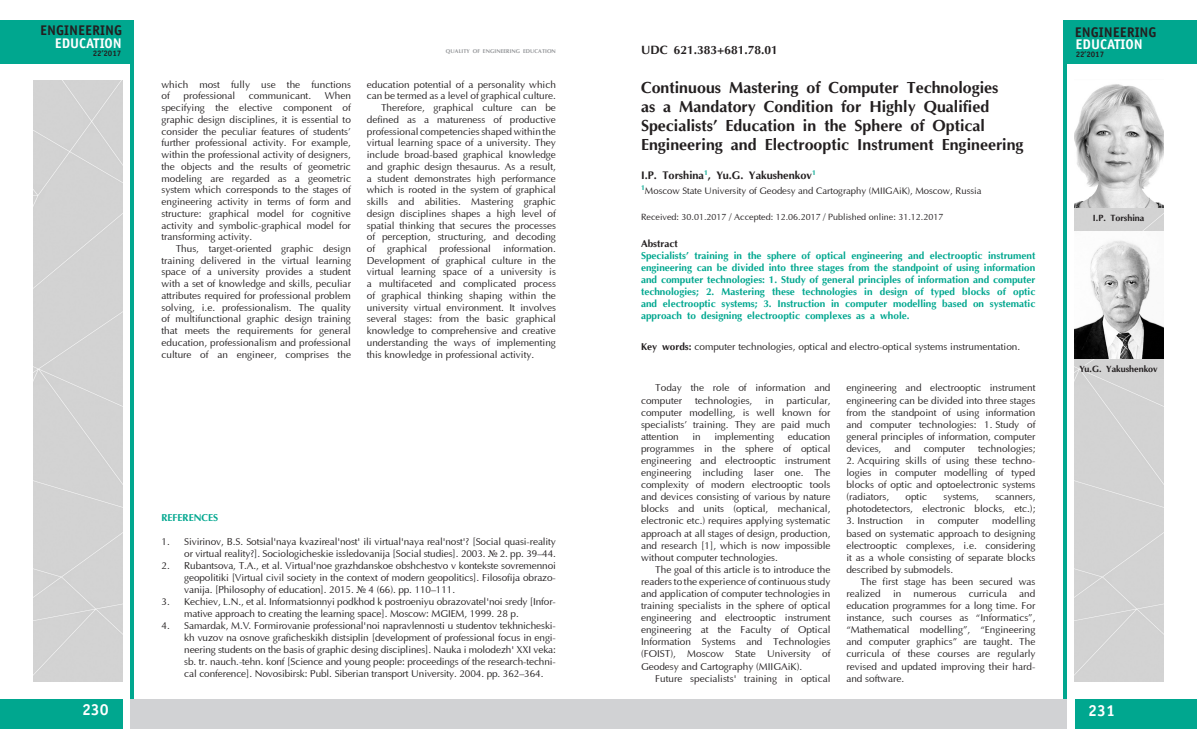
<style>
.page{position:relative;width:1197px;height:755px;background:#fff}
.page>*{position:absolute;margin:0;border:0;box-sizing:border-box;transform-origin:0 0}
.t1{font:700 16px/19.2px "AG Optima";color:#231f20}
.t2{font:700 16px "Officina Sans C";color:#fff}
.t3{font:700 14px "Officina Sans C";color:#231f20}
.t4{font:700 14px "Officina Sans C";color:#fff}
.t5{font:700 12px "AG Optima";color:#231f20}
.t6{font:700 11px "AG Optima";color:#231f20}
.main_nn{font:10px/11.7px "Optima";color:#231f20;text-align:justify}
.t7{font:700 10px/12px "AG Optima";color:#00a78f;text-align:justify}
.t8{font:700 10px "AG Optima";color:#231f20}
.t9{font:9.5px "Optima";color:#231f20}
.t10{font:9px "Optima";color:#231f20}
.t11{font:700 9px "AG Optima";color:#231f20}
.t12{font:700 8px "Officina Sans C";color:#231f20}
.t13{font:700 5.5px "AG Optima";letter-spacing:.01em;color:#939598}
.s1{font-family:"Times New Roman"}
.s2{font-family:"AG Optima";font-weight:700}
</style>
<div class="page">
<div style="left:1063px;top:20px;width:133px;height:43px;background:#00a78f"></div>
<div style="left:1074px;top:698px;width:122px;height:30px;background:#00a78f"></div>
<hr style="left:1063px;top:45px;width:3px;height:653px;background:#00a78f">
<div style="left:598px;top:698px;width:468px;height:30px;background:#d1d2d4"></div>
<div style="left:1074px;top:127px;width:89px;height:554px;background:#d3d3d3"></div>
<div style="left:0;top:698px;width:122px;height:30px;background:#00a78f"></div>
<div style="left:0;top:20px;width:133px;height:43px;background:#00a78f"></div>
<hr style="left:130px;top:45px;width:3px;height:653px;background:#00a78f">
<div style="left:33px;top:80px;width:89px;height:601px;background:#d3d3d3"></div>
<div style="left:130px;top:698px;width:468px;height:30px;background:#d1d2d4"></div>
<img style="left:1074px;top:84px;width:88px;height:123px">
<img style="left:1074px;top:231px;width:88px;height:127px">
<h2 class="t3" style="left:40px;top:23px;width:83px">ENGINEERING</h2>
<h2 class="t4" style="left:55px;top:35px;width:69px">EDUCATION</h2>
<p class="t12" style="left:93px;top:49px;width:30px">22’2017</p>
<p class="t13" style="left:446px;top:48px;width:111px">QUALITY OF ENGINEERING EDUCATION</p>
<p class="main_nn" style="left:161px;top:79px;width:191px">which most fully use the functions of</p>
<p class="main_nn" style="left:161px;top:91px;width:191px;text-indent:163px">When specifying the elective component of graphic design disciplines, it is essential to consider the peculiar features of students’ further professional activity. For example, within the professional activity of designers, the objects and the results of geometric modeling are regarded as a geometric system which corresponds to the stages of engineering activity in terms of form and structure: graphical model for cognitive activity and symbolic-graphical model for transforming activity.</p>
<p class="main_nn" style="left:161px;top:243px;width:191px;text-indent:14px">Thus, target-oriented graphic design training delivered in the virtual learning space of a university provides a student with a set of knowledge and skills, peculiar attributes required for professional problem solving, i.e. professionalism. The quality of multifunctional graphic design training that meets the requirements for general education, professionalism and professional culture of an engineer, comprises the</p>
<p class="main_nn" style="left:183px;top:91px;width:53px">professional</p>
<p class="main_nn" style="left:249px;top:91px;width:64px">communicant.</p>
<p class="main_nn" style="left:367px;top:79px;width:190px">education potential of a personality which can be termed as a level of graphical culture.</p>
<p class="main_nn" style="left:367px;top:102px;width:190px;text-indent:14px">Therefore, graphical culture can be defined as a matureness of productive professional competencies shaped within the virtual learning space of a university. They include broad-based graphical knowledge and graphic design thesaurus. As a result, a student demonstrates high performance which is rooted in the system of graphical skills and abilities. Mastering graphic design disciplines shapes a high level of spatial thinking that secures the processes of perception, structuring, and decoding of graphical professional information.<br>Development of graphical culture in the virtual learning space of a university is a multifaceted and complicated process of graphical thinking shaping within the university virtual environment. It involves several stages: from the basic graphical knowledge to comprehensive and creative understanding the ways of implementing this knowledge in professional activity.</p>
<p class="t2" style="left:82px;top:700px;width:28px">230</p>
<p class="t7" style="left:161px;top:511px;width:58px">REFERENCES</p>
<p class="main_nn" style="left:161px;top:535px;width:396px;line-height:12px;text-align:right">1. Sivirinov, B.S. Sotsial'naya kvazireal'nost' ili virtual'naya real'nost'? [Social quasi-reality or virtual reality?]. Sociologicheskie issledovanija [Social studies]. 2003. <span class="s1">№</span> 2. pp. 39–44.</p>
<p class="main_nn" style="left:184px;top:559px;width:373px;line-height:12px;text-indent:-23px">2. Rubantsova, T.A., et al. Virtual'noe grazhdanskoe obshchestvo v kontekste sovremennoi geopolitiki [Virtual civil society in the context of modern geopolitics]. Filosofija obrazo&shy;vanija. [Philosophy of education]. 2015. <span class="s1">№</span> 4 (66). pp. 110–111.</p>
<p class="main_nn" style="left:184px;top:595px;width:373px;line-height:12px;text-indent:-23px">3. Kechiev, L.N., et al. Informatsionnyi podkhod k postroeniyu obrazovatel'noi sredy [Infor&shy;mative approach to creating the learning space]. Moscow: MGIEM, 1999. 28 p.</p>
<p class="main_nn" style="left:184px;top:619px;width:373px;line-height:12px;text-indent:-23px">4. Samardak, M.V. Formirovanie professional'noi napravlennosti u studentov tekhnicheski&shy;kh vuzov na osnove graficheskikh distsiplin [development of professional focus in engi&shy;neering students on the basis of graphic desing disciplines]. Nauka i molodezh' XXI veka: sb. tr. nauch.-tehn. konf [Science and young people: proceedings of the research-techni&shy;cal conference]. Novosibirsk: Publ. Siberian transport University. 2004. pp. 362–364.</p>
<p class="t5" style="left:641px;top:43px;width:138px">UDC 621.383+681.78.01</p>
<p class="t1" style="left:641px;top:78px;width:384px">Continuous Mastering of Computer Technologies<br>as a Mandatory Condition for Highly Qualified Specialists’ Education in the Sphere of Optical Engineering and Electrooptic Instrument Engineering</p>
<p class="t6" style="left:641px;top:169px;width:176px">I.P. Torshina<sup>1</sup>, Yu.G. Yakushenkov<sup>1</sup></p>
<p class="t9" style="left:641px;top:185px;width:342px"><sup>1</sup>Moscow State University of Geodesy and Cartography (MIIGAiK), Moscow, Russia</p>
<p class="t10" style="left:641px;top:212px;width:304px">Received: 30.01.2017 / Accepted: 12.06.2017 / Published online: 31.12.2017</p>
<p class="t8" style="left:641px;top:238px;width:38px">Abstract</p>
<p class="t7" style="left:641px;top:250px;width:396px">Specialists’ training in the sphere of optical engineering and electrooptic instrument engineering can be divided into three stages from the standpoint of using information and computer technologies: 1. Study of general principles of information and computer technologies; 2. Mastering these technologies in design of typed blocks of optic and electrooptic systems; 3. Instruction in computer modelling based on systematic approach to designing electrooptic complexes as a whole.</p>
<p class="main_nn" style="left:641px;top:340px;width:381px"><span class="s2">Key words:</span> computer technologies, optical and electro-optical systems instrumentation.</p>
<p class="main_nn" style="left:641px;top:382px;width:191px;line-height:12.1px;text-indent:14px">Today the role of information and computer</p>
<p class="main_nn" style="left:641px;top:394px;width:191px;line-height:12.1px;text-indent:145px">particular, computer modelling, is well known for specialists’ training. They are paid much attention</p>
<p class="main_nn" style="left:695px;top:394px;width:59px">technologies,</p>
<p class="main_nn" style="left:765px;top:394px;width:10px">in</p>
<p class="main_nn" style="left:641px;top:430px;width:191px;line-height:12.1px;text-indent:147px">education programmes in the sphere of optical engineering and electrooptic instrument engineering including laser one. The complexity of modern electrooptic tools and devices consisting of various by nature blocks and units (optical, mechanical, electronic etc.) requires applying systematic approach at all stages of design, production, and research [1], which is now impossible without computer technologies.</p>
<p class="main_nn" style="left:641px;top:563px;width:191px;line-height:12.1px;text-indent:14px">The goal of this article is to introduce the readers to the experience of continuous study and application of computer technologies in training specialists in the sphere of optical engineering and electrooptic instrument engineering at the Faculty of Optical Information Systems and Technologies (FOIST), Moscow State University of Geodesy and Cartography (MIIGAiK).</p>
<p class="main_nn" style="left:655px;top:672px;width:177px">Future specialists' training in optical</p>
<p class="main_nn" style="left:692px;top:430px;width:10px">in</p>
<p class="main_nn" style="left:714px;top:430px;width:61px">implementing</p>
<p class="main_nn" style="left:846px;top:382px;width:190px;line-height:12.1px">engineering and electrooptic instrument engineering can be divided into three stages from the standpoint of using information and computer technologies: 1. Study of general principles of information, computer devices,</p>
<p class="main_nn" style="left:894px;top:443px;width:18px">and</p>
<p class="main_nn" style="left:923px;top:443px;width:43px">computer</p>
<p class="main_nn" style="left:978px;top:443px;width:59px">technologies;</p>
<p class="main_nn" style="left:846px;top:454px;width:190px;line-height:12.1px">2. Acquiring skills of using these techno&shy;logies in computer modelling of typed blocks of optic and optoelectronic systems (radiators,</p>
<p class="main_nn" style="left:905px;top:491px;width:23px">optic</p>
<p class="main_nn" style="left:943px;top:491px;width:37px">systems,</p>
<p class="main_nn" style="left:846px;top:491px;width:190px;line-height:12.1px;text-align:right">scanners,<br>photodetectors, electronic blocks, etc.);</p>
<p class="main_nn" style="left:846px;top:515px;width:58px">3. Instruction</p>
<p class="main_nn" style="left:916px;top:515px;width:10px">in</p>
<p class="main_nn" style="left:937px;top:515px;width:43px">computer</p>
<p class="main_nn" style="left:846px;top:515px;width:190px;line-height:12.1px;text-indent:146px">modelling based on systematic approach to designing electrooptic complexes, i.e. considering it as a whole consisting of separate blocks described by submodels.</p>
<p class="main_nn" style="left:846px;top:575px;width:190px;line-height:12.1px;text-indent:14px">The first stage has been secured was realized in numerous curricula and education programmes for a long time. For instance, such courses as “Informatics”, “Mathematical modelling”, “Engineering and computer graphics” are taught. The curricula of these courses are regularly revised and updated improving their hard&shy;and software.</p>
<h2 class="t3" style="left:1074px;top:24px;width:83px">ENGINEERING</h2>
<h2 class="t4" style="left:1075px;top:36px;width:69px">EDUCATION</h2>
<p class="t12" style="left:1075px;top:49px;width:30px">22’2017</p>
<p class="t11" style="left:1092px;top:213px;width:53px">I.P. Torshina</p>
<p class="t11" style="left:1079px;top:364px;width:80px">Yu.G. Yakushenkov</p>
<p class="t2" style="left:1088px;top:700px;width:28px">231</p>
</div>
